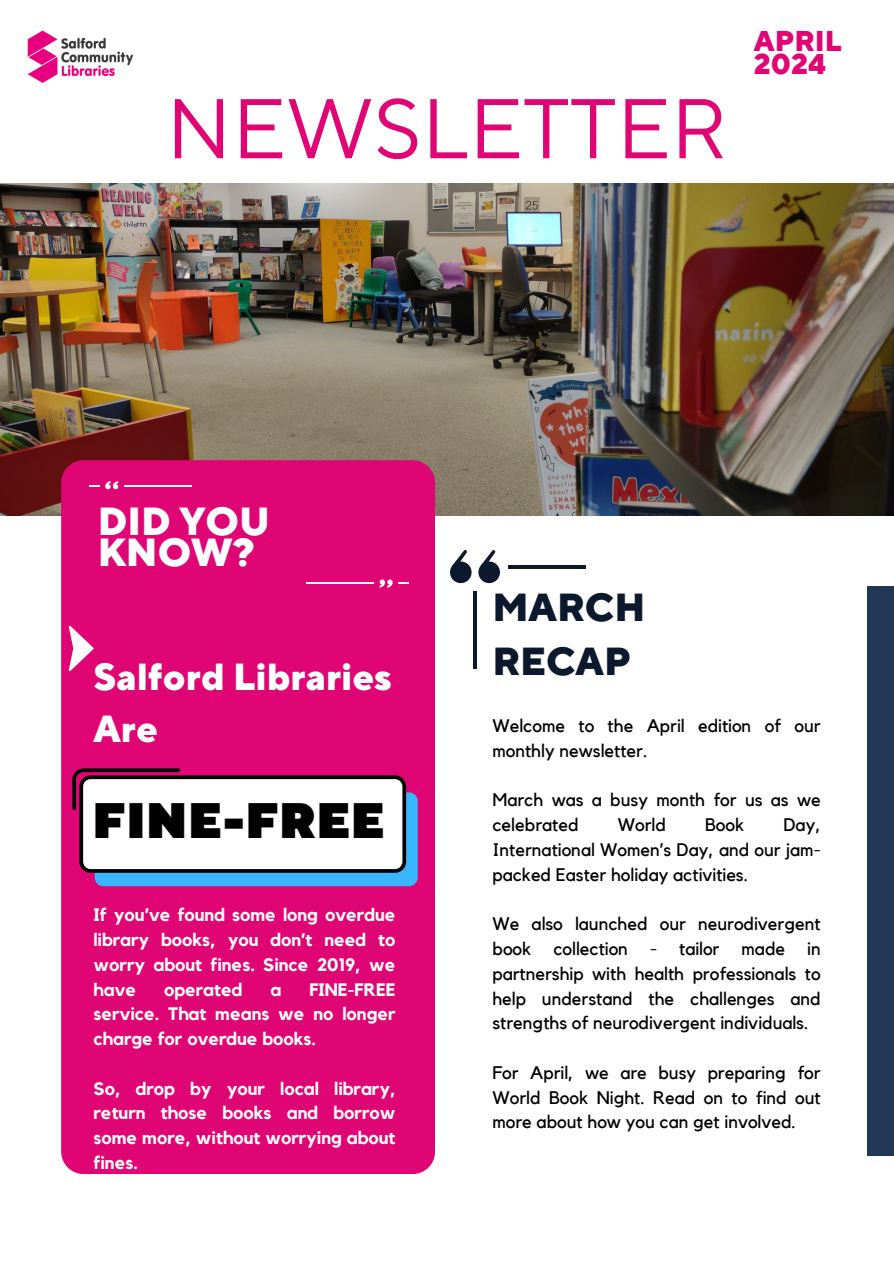
<style>
.page{position:relative;width:894px;height:1264px;background:#fff}
.page>*{position:absolute;margin:0;border:0;box-sizing:border-box;transform-origin:0 0}
.t1{font:84.45px "TT Norms Pro";color:#df0575}
.t2{font:900 49.65px "TT Norms Pro";color:#000}
.t3{font:800 39px/31.5px "TT Norms Pro";color:#fff}
.t4{font:800 38.85px/54px "TT Norms Pro";color:#0c182b}
.t5{font:800 37.5px/51.8px "TT Norms Pro";color:#fff}
.t6{font:800 28.5px/23.1px "TT Norms Pro";color:#df0575}
.t7{font:18.15px/24.8px "Kollektif";color:#000;text-align:justify}
.t8{font:700 18px/24.8px "Kollektif";color:#fff;text-align:justify}
</style>
<div class="page">
<img style="left:0;top:183px;width:893px;height:332px">
<div style="left:61px;top:460px;width:374px;height:714px;background:#df0575;border-radius:23px"></div>
<div style="left:478px;top:561px;width:22px;height:22px;background:#0c182b;border-radius:50%"></div>
<svg style="left:480px;top:550px;width:15px;height:17px"></svg>
<div style="left:450px;top:561px;width:21px;height:22px;background:#0c182b;border-radius:50%"></div>
<svg style="left:452px;top:550px;width:15px;height:16px"></svg>
<hr style="left:473px;top:592px;width:4px;height:77px;background:#0c182b">
<hr style="left:508px;top:565px;width:78px;height:4px;background:#0c182b">
<svg style="left:89px;top:481px;width:29px;height:8px"></svg>
<hr style="left:124px;top:485px;width:67px;height:1px;background:#fff">
<svg style="left:379px;top:579px;width:13px;height:9px"></svg>
<hr style="left:306px;top:582px;width:68px;height:1px;background:#fff">
<svg style="left:69px;top:625px;width:24px;height:46px"></svg>
<div style="left:866px;top:586px;width:27px;height:569px;background:#203856"></div>
<img style="left:27px;top:30px;width:106px;height:53px">
<div style="left:95px;top:792px;width:322px;height:94px;background:#38b6ff;border-radius:9px"></div>
<svg style="left:72px;top:768px;width:334px;height:104px;background:#e4d2db"></svg>
<p class="t1" style="left:166px;top:78px;width:563px">NEWSLETTER</p>
<h2 class="t6" style="left:753px;top:30px;width:89px">APRIL<br>2024</h2>
<h1 class="t3" style="left:98px;top:507px;width:173px">DID YOU<br>KNOW?</h1>
<p class="t5" style="left:93px;top:652px;width:299px">Salford Libraries<br>Are</p>
<p class="t2" style="left:92px;top:791px;width:294px">FINE-FREE</p>
<h3 class="t8" style="left:93px;top:903px;width:303px">If you’ve found some long overdue library books, you don’t need to worry about fines. Since 2019, we have</h3>
<h3 class="t8" style="left:164px;top:977px;width:80px">operated</h3>
<h3 class="t8" style="left:270px;top:977px;width:12px">a</h3>
<h3 class="t8" style="left:93px;top:977px;width:303px;text-indent:216px">FINE-FREE service. That means we no longer charge for overdue books.</h3>
<p class="t8" style="left:93px;top:1076px;width:303px">So, drop by your local library, return those books and borrow some more, without worrying about fines.</p>
<h3 class="t4" style="left:492px;top:582px;width:154px">MARCH<br>RECAP</h3>
<p class="t7" style="left:492px;top:714px;width:329px">Welcome to the April edition of our monthly newsletter.</p>
<p class="t7" style="left:492px;top:788px;width:329px">March was a busy month for us as we celebrated</p>
<p class="t7" style="left:617px;top:813px;width:50px">World</p>
<p class="t7" style="left:704px;top:813px;width:41px">Book</p>
<p class="t7" style="left:492px;top:813px;width:330px;text-indent:291px">Day, International Women’s Day, and our jam&shy;packed Easter holiday activities.</p>
<h4 class="t7" style="left:492px;top:912px;width:330px">We also launched our neurodivergent book collection - tailor made in partnership with health professionals to help understand the challenges and strengths of neurodivergent individuals.</h4>
<p class="t7" style="left:492px;top:1060px;width:330px">For April, we are busy preparing for World Book Night. Read on to find out more about how you can get involved.</p>
</div>
